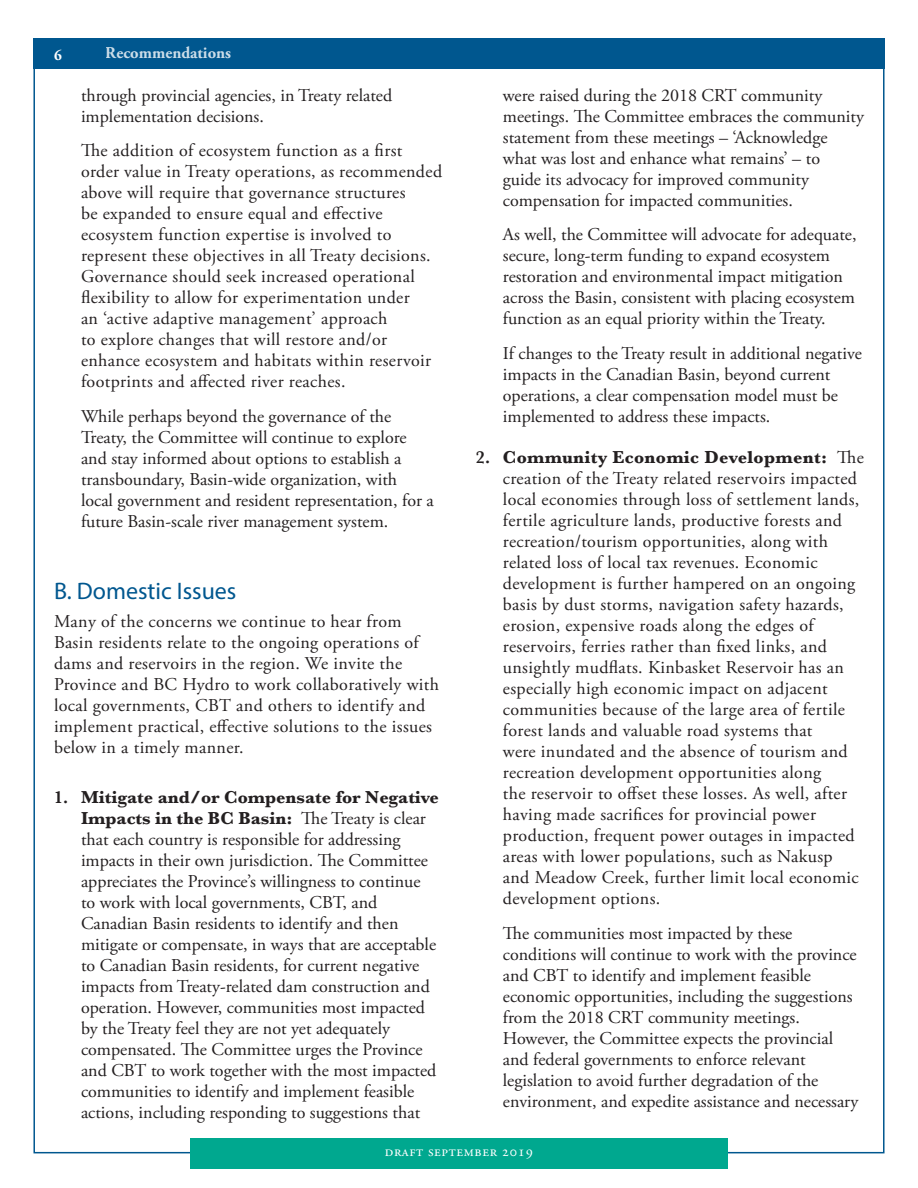
<style>
.page{position:relative;width:918px;height:1188px;background:#fff}
.page>*{position:absolute;margin:0;border:0;box-sizing:border-box;transform-origin:0 0}
.subhead{font:24px "Myriad Pro";color:#00578f}
.bullet_para{font:18px/21px "Adobe Garamond Pro";color:#231f20}
.bullet_para-2{font:18px/21px "Adobe Garamond Pro";letter-spacing:.02em;color:#231f20}
.body{font:18px/21px "Adobe Garamond Pro";letter-spacing:.02em;color:#231f20}
.t1{font:700 16.5px "Adobe Garamond Pro";color:#fff}
.t2{font:15px "Adobe Garamond Pro";letter-spacing:.04em;color:#fff}
.t3{font:700 15px "Adobe Garamond Pro";color:#fff}
.s1{font-family:"Baskerville";font-weight:600}
.s2{font-family:"Baskerville";font-weight:700}
</style>
<div class="page">
<div style="left:33px;top:38px;width:852px;height:31px;background:#00578f"></div>
<div style="left:190px;top:1138px;width:538px;height:31px;background:#00a88f"></div>
<p class="t3" style="left:54px;top:46px;width:9px">6</p>
<p class="t1" style="left:106px;top:44px;width:127px">Recommendations</p>
<p class="bullet_para" style="left:81px;top:85px;width:313px">through provincial agencies, in Treaty related implementation decisions.</p>
<p class="bullet_para-2" style="left:81px;top:141px;width:363px">The addition of ecosystem function as a first order value in Treaty operations, as recommended above will require that governance structures<br>be expanded to ensure equal and effective ecosystem function expertise is involved to represent these objectives in all Treaty decisions.<br>Governance should seek increased operational flexibility to allow for experimentation under<br>an ‘active adaptive management’ approach<br>to explore changes that will restore and/or enhance ecosystem and habitats within reservoir footprints and affected river reaches.</p>
<p class="bullet_para" style="left:81px;top:406px;width:354px">While perhaps beyond the governance of the Treaty, the Committee will continue to explore and stay informed about options to establish a transboundary, Basin-wide organization, with<br>local government and resident representation, for a future Basin-scale river management system.</p>
<p class="subhead" style="left:54px;top:576px;width:184px">B. Domestic Issues</p>
<p class="body" style="left:54px;top:611px;width:387px">Many of the concerns we continue to hear from Basin residents relate to the ongoing operations of dams and reservoirs in the region. We invite the Province and BC Hydro to work collaboratively with local governments, CBT and others to identify and implement practical, effective solutions to the issues below in a timely manner.</p>
<p class="bullet_para" style="left:81px;top:787px;width:360px;text-indent:-27px"><span class="s1">1.</span> <span class="s2">Mitigate and/or Compensate for Negative Impacts in the BC Basin:</span> The Treaty is clear that each country is responsible for addressing impacts in their own jurisdiction. The Committee appreciates the Province’s willingness to continue to work with local governments, CBT, and Canadian Basin residents to identify and then mitigate or compensate, in ways that are acceptable to Canadian Basin residents, for current negative impacts from Treaty-related dam construction and operation. However, communities most impacted by the Treaty feel they are not yet adequately compensated. The Committee urges the Province and CBT to work together with the most impacted communities to identify and implement feasible actions, including responding to suggestions that</p>
<p class="bullet_para" style="left:503px;top:85px;width:363px">were raised during the 2018 CRT community meetings. The Committee embraces the community statement from these meetings – ‘Acknowledge what was lost and enhance what remains’ – to<br>guide its advocacy for improved community compensation for impacted communities.</p>
<p class="bullet_para" style="left:503px;top:225px;width:355px">As well, the Committee will advocate for adequate, secure, long-term funding to expand ecosystem restoration and environmental impact mitigation across the Basin, consistent with placing ecosystem function as an equal priority within the Treaty.</p>
<p class="bullet_para" style="left:503px;top:343px;width:361px">If changes to the Treaty result in additional negative impacts in the Canadian Basin, beyond current operations, a clear compensation model must be implemented to address these impacts.</p>
<p class="bullet_para-2" style="left:503px;top:447px;width:362px;text-indent:-27px"><span class="s1">2.</span> <span class="s2">Community Economic Development:</span> The creation of the Treaty related reservoirs impacted local economies through loss of settlement lands, fertile agriculture lands, productive forests and recreation/tourism opportunities, along with related loss of local tax revenues. Economic development is further hampered on an ongoing basis by dust storms, navigation safety hazards, erosion, expensive roads along the edges of reservoirs, ferries rather than fixed links, and unsightly mudflats. Kinbasket Reservoir has an especially high economic impact on adjacent communities because of the large area of fertile forest lands and valuable road systems that<br>were inundated and the absence of tourism and recreation development opportunities along<br>the reservoir to offset these losses. As well, after having made sacrifices for provincial power production, frequent power outages in impacted areas with lower populations, such as Nakusp<br>and Meadow Creek, further limit local economic development options.</p>
<p class="bullet_para" style="left:503px;top:923px;width:357px">The communities most impacted by these conditions will continue to work with the province and CBT to identify and implement feasible economic opportunities, including the suggestions from the 2018 CRT community meetings.<br>However, the Committee expects the provincial and federal governments to enforce relevant legislation to avoid further degradation of the environment, and expedite assistance and necessary</p>
<p class="t2" style="left:385px;top:1142px;width:150px">draft september 2019</p>
</div>
